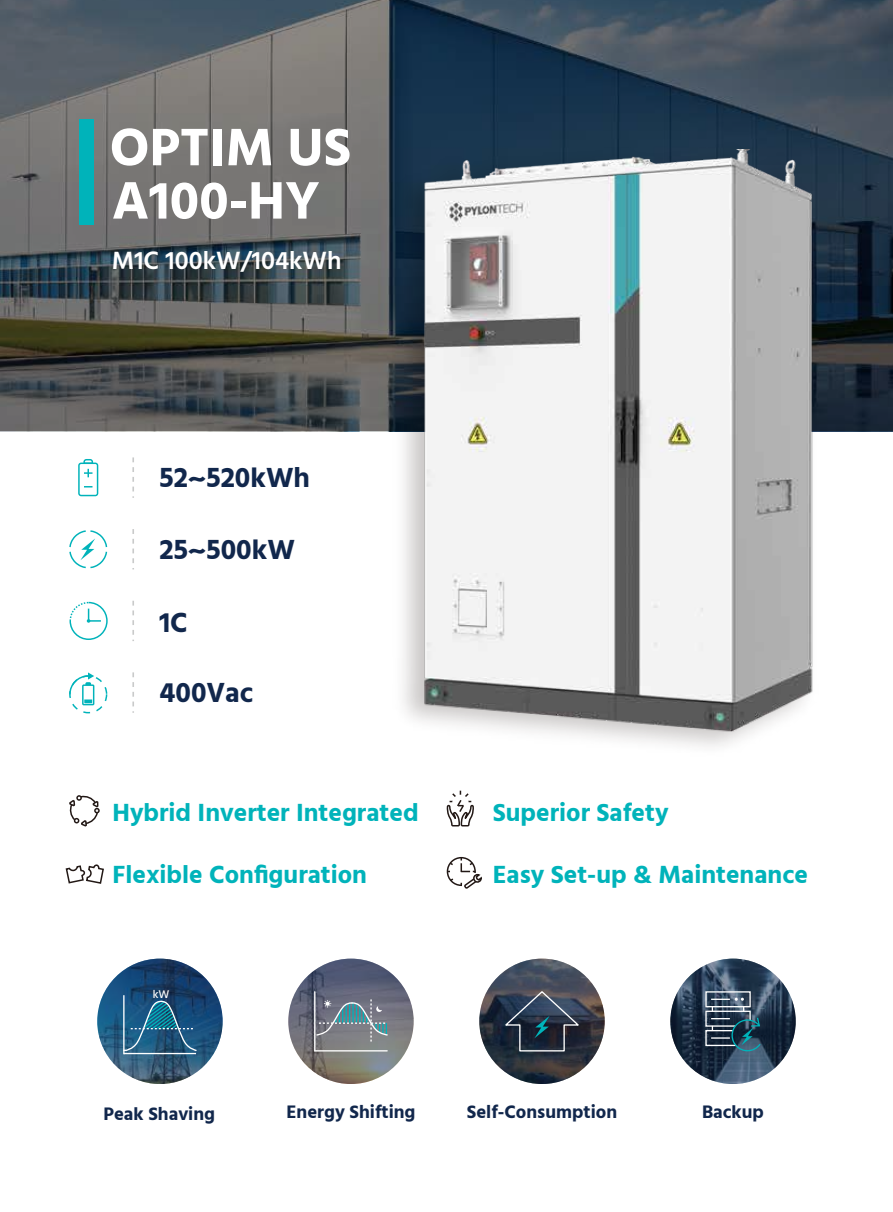
<style>
.page{position:relative;width:893px;height:1212px;background:#fff}
.page>*{position:absolute;margin:0;border:0;box-sizing:border-box;transform-origin:0 0}
.t1{font:700 54px/53.2px "Hind";color:#fff}
.t2{font:700 28.35px "Hind";color:#11274c}
.t3{font:600 25.65px "Hind";color:#fff}
.t4{font:700 25.5px "Hind";color:#00b3ba}
.t5{font:700 18.6px "Hind";color:#11274c}
.t6{font:500 11.55px "Hind";color:#fff}
</style>
<div class="page">
<svg style="left:65px;top:864px;width:39px;height:20px"></svg>
<svg style="left:69px;top:795px;width:31px;height:32px"></svg>
<svg style="left:447px;top:790px;width:27px;height:37px"></svg>
<div style="left:447px;top:857px;width:29px;height:29px;border:2px solid #221815;border-radius:50%"></div>
<svg style="left:447px;top:858px;width:35px;height:31px"></svg>
<svg style="left:0;top:0;width:893px;height:431px;background:#4e565c"></svg>
<img style="left:361px;top:131px;width:495px;height:616px">
<img style="left:401px;top:150px;width:440px;height:581px">
<div style="left:79px;top:119px;width:15px;height:106px;background:#00b3ba"></div>
<svg style="left:97px;top:958px;width:126px;height:126px;background:#244f75"></svg>
<hr style="left:123px;top:995px;width:2px;height:59px;background:#fff">
<hr style="left:124px;top:1053px;width:72px;height:1px;background:#fff">
<svg style="left:123px;top:1000px;width:74px;height:52px;background:#29658a"></svg>
<svg style="left:288px;top:958px;width:126px;height:126px;background:#6e7079"></svg>
<hr style="left:314px;top:992px;width:1px;height:59px;background:#fff">
<hr style="left:315px;top:1050px;width:72px;height:1px;background:#fff">
<svg style="left:316px;top:998px;width:72px;height:43px;background:#77848e"></svg>
<svg style="left:479px;top:958px;width:126px;height:126px;background:#3b404a"></svg>
<svg style="left:502px;top:990px;width:78px;height:62px;background:#354152"></svg>
<svg style="left:670px;top:958px;width:126px;height:126px;background:#2e4157"></svg>
<div style="left:705px;top:991px;width:46px;height:16px;border:1px solid #fff"></div>
<svg style="left:711px;top:998px;width:33px;height:3px"></svg>
<svg style="left:705px;top:1007px;width:57px;height:45px;background:#395466"></svg>
<svg style="left:78px;top:459px;width:20px;height:37px"></svg>
<svg style="left:69px;top:530px;width:39px;height:39px"></svg>
<svg style="left:132px;top:457px;width:2px;height:41px"></svg>
<svg style="left:132px;top:529px;width:2px;height:40px"></svg>
<svg style="left:132px;top:601px;width:2px;height:40px"></svg>
<svg style="left:132px;top:672px;width:2px;height:41px"></svg>
<div style="left:82px;top:684px;width:12px;height:21px;border:1px solid #00b3ba"></div>
<div style="left:69px;top:675px;width:38px;height:38px;border:1px dashed #00b3ba;border-radius:50%"></div>
<svg style="left:69px;top:672px;width:25px;height:31px"></svg>
<svg style="left:69px;top:601px;width:39px;height:39px"></svg>
<h1 class="t1" style="left:110px;top:120px;width:243px">OPTIM US<br>A100-HY</h1>
<p class="t3" style="left:112px;top:243px;width:231px">M1C 100kW/104kWh</p>
<p class="t2" style="left:159px;top:460px;width:152px">52~520kWh</p>
<p class="t2" style="left:159px;top:532px;width:137px">25~500kW</p>
<p class="t2" style="left:159px;top:606px;width:30px">1C</p>
<p class="t2" style="left:159px;top:675px;width:95px">400Vac</p>
<p class="t4" style="left:113px;top:797px;width:308px">Hybrid Inverter Integrated</p>
<p class="t4" style="left:113px;top:859px;width:256px">Flexible Configuration</p>
<p class="t6" style="left:153px;top:986px;width:18px">kW</p>
<p class="t4" style="left:493px;top:797px;width:177px">Superior Safety</p>
<p class="t4" style="left:493px;top:859px;width:317px">Easy Set-up &amp; Maintenance</p>
<p class="t5" style="left:104px;top:1102px;width:113px">Peak Shaving</p>
<p class="t5" style="left:286px;top:1100px;width:131px">Energy Shifting</p>
<p class="t5" style="left:467px;top:1100px;width:152px">Self-Consumption</p>
<p class="t5" style="left:702px;top:1100px;width:63px">Backup</p>
</div>
